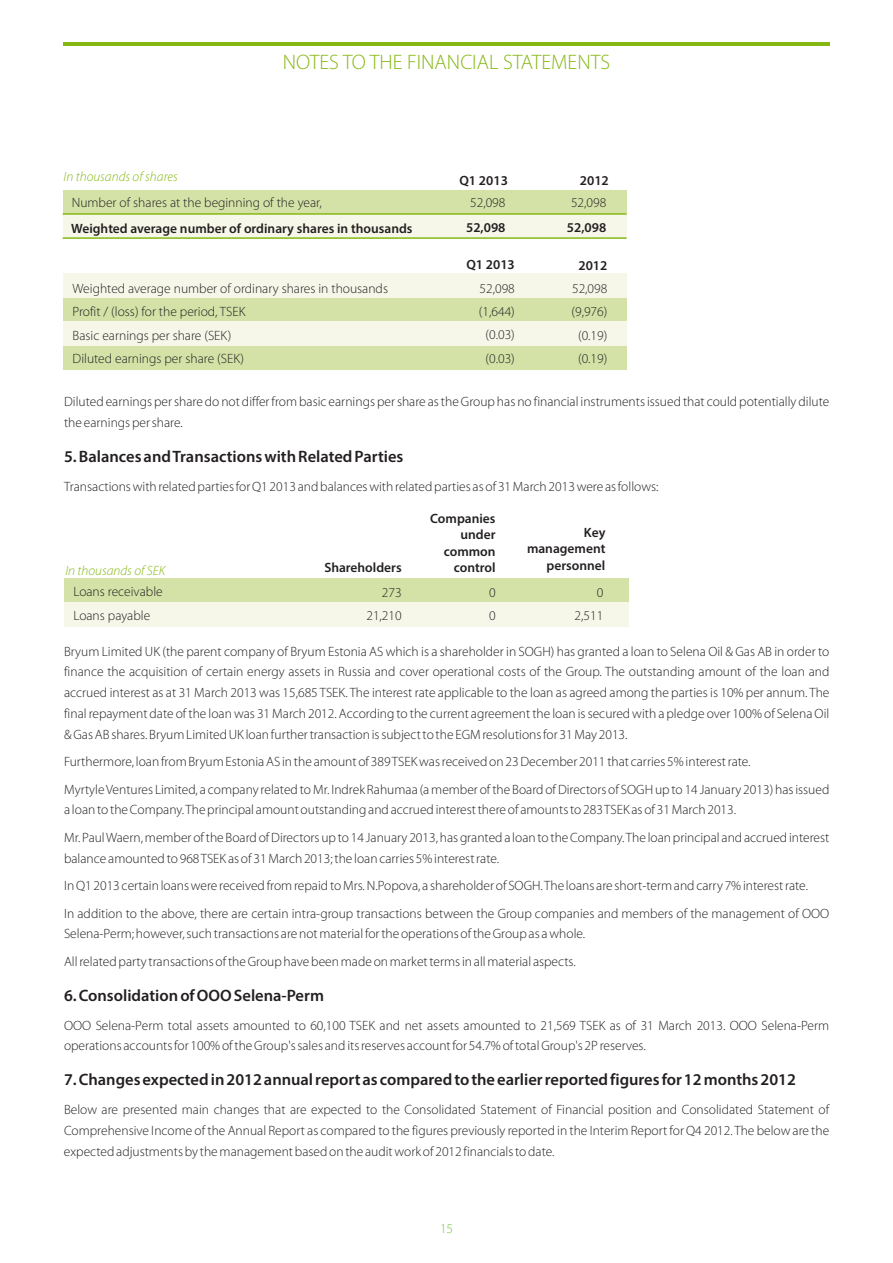
<style>
.page{position:relative;width:893px;height:1263px;background:#fff}
.page>*{position:absolute;margin:0;border:0;box-sizing:border-box;transform-origin:0 0}
.t1{font:300 21px "Myriad Pro";color:#86b814}
.t2{font:600 16.5px "Myriad Pro";color:#231f20}
.t3{font:300 13.5px/23.4px "Myriad Pro";color:#231f20}
.t4{font:600 13.5px/16.5px "Myriad Pro";color:#231f20;text-align:right}
.t5{font:italic 300 13.5px "Myriad Pro";color:#86b814}
.t6{font:300 13.5px "Myriad Pro";color:#7fc241}
</style>
<div class="page">
<hr style="left:63px;top:42px;width:766px;height:4px;background:#86b814">
<div style="left:63px;top:346px;width:563px;height:24px;background:#d4e2a8"></div>
<div style="left:63px;top:298px;width:563px;height:24px;background:#d4e2a8"></div>
<div style="left:63px;top:322px;width:563px;height:24px;background:#f6f7e9"></div>
<div style="left:63px;top:273px;width:563px;height:25px;background:#f6f7e9"></div>
<div style="left:63px;top:191px;width:563px;height:23px;background:#d4e2a8"></div>
<div style="left:63px;top:214px;width:563px;height:24px;background:#f6f7e9"></div>
<hr style="left:63px;top:237px;width:563px;height:2px;background:#86b814">
<hr style="left:63px;top:213px;width:563px;height:2px;background:#86b814">
<div style="left:64px;top:578px;width:565px;height:24px;background:#d4e2a8"></div>
<div style="left:64px;top:602px;width:565px;height:24px;background:#f6f7e9"></div>
<p class="t5" style="left:64px;top:171px;width:116px">In thousands of shares</p>
<h1 class="t1" style="left:283px;top:53px;width:329px">NOTES TO THE FINANCIAL STATEMENTS</h1>
<p class="t4" style="left:459px;top:174px;width:50px">Q1 2013</p>
<p class="t4" style="left:580px;top:174px;width:30px">2012</p>
<p class="t3" style="left:72px;top:192px;width:252px">Number of shares at the beginning of the year,</p>
<p class="t4" style="left:71px;top:221px;width:343px">Weighted average number of ordinary shares in thousands</p>
<p class="t3" style="left:73px;top:278px;width:317px">Weighted average number of ordinary shares in thousands Profit / (loss) for the period, TSEK<br>Basic earnings per share (SEK)<br>Diluted earnings per share (SEK)</p>
<p class="t3" style="left:470px;top:192px;width:37px">52,098</p>
<p class="t4" style="left:466px;top:220px;width:41px">52,098</p>
<p class="t4" style="left:466px;top:258px;width:50px">Q1 2013</p>
<p class="t3" style="left:479px;top:277px;width:37px;text-align:center">52,098 (1,644) (0.03) (0.03)</p>
<p class="t3" style="left:571px;top:192px;width:37px">52,098</p>
<p class="t4" style="left:567px;top:220px;width:41px">52,098</p>
<p class="t4" style="left:578px;top:258px;width:30px">2012</p>
<p class="t3" style="left:571px;top:278px;width:37px;text-align:center">52,098 (9,976) (0.19) (0.19)</p>
<p class="t3" style="left:64px;top:392px;width:767px;line-height:20.7px">Diluted earnings per share do not differ from basic earnings per share as the Group has no financial instruments issued that could potentially dilute the earnings per share.</p>
<p class="t2" style="left:64px;top:449px;width:341px">5. Balances and Transactions with Related Parties</p>
<p class="t3" style="left:64px;top:475px;width:596px">Transactions with related parties for Q1 2013 and balances with related parties as of 31 March 2013 were as follows:</p>
<p class="t5" style="left:65px;top:565px;width:101px">In thousands of SEK</p>
<p class="t3" style="left:74px;top:580px;width:91px;line-height:23.9px">Loans receivable<br>Loans payable</p>
<p class="t4" style="left:324px;top:561px;width:79px">Shareholders</p>
<p class="t3" style="left:366px;top:581px;width:37px;line-height:23.9px;text-align:right">273<br>21,210</p>
<p class="t4" style="left:430px;top:511px;width:67px">Companies under common control</p>
<p class="t3" style="left:489px;top:581px;width:8px;line-height:23.9px">0<br>0</p>
<p class="t4" style="left:527px;top:525px;width:80px">Key management personnel</p>
<p class="t3" style="left:575px;top:581px;width:30px;line-height:23.9px;text-align:right">0<br>2,511</p>
<p class="t3" style="left:64px;top:642px;width:767px;line-height:20.7px;text-align:justify">Bryum Limited UK (the parent company of Bryum Estonia AS which is a shareholder in SOGH) has granted a loan to Selena Oil &amp; Gas AB in order to finance the acquisition of certain energy assets in Russia and cover operational costs of the Group. The outstanding amount of the loan and accrued interest as at 31 March 2013 was 15,685 TSEK. The interest rate applicable to the loan as agreed among the parties is 10% per annum. The final repayment date of the loan was 31 March 2012. According to the current agreement the loan is secured with a pledge over 100% of Selena Oil &amp; Gas AB shares. Bryum Limited UK loan further transaction is subject to the EGM resolutions for 31 May 2013.</p>
<p class="t3" style="left:64px;top:749px;width:767px;line-height:27.6px">Furthermore, loan from Bryum Estonia AS in the amount of 389 TSEK was received on 23 December 2011 that carries 5% interest rate.<br>Myrtyle Ventures Limited, a company related to Mr. Indrek Rahumaa (a member of the Board of Directors of SOGH up to 14 January 2013) has issued</p>
<p class="t3" style="left:64px;top:797px;width:767px;line-height:27.6px">a loan to the Company. The principal amount outstanding and accrued interest there of amounts to 283 TSEK as of 31 March 2013.<br>Mr. Paul Waern, member of the Board of Directors up to 14 January 2013, has granted a loan to the Company. The loan principal and accrued interest</p>
<p class="t3" style="left:64px;top:845px;width:767px;line-height:27.6px">balance amounted to 968 TSEK as of 31 March 2013; the loan carries 5% interest rate.<br>In Q1 2013 certain loans were received from repaid to Mrs. N.Popova, a shareholder of SOGH. The loans are short-term and carry 7% interest rate.<br>In addition to the above, there are certain intra-group transactions between the Group companies and members of the management of OOO</p>
<p class="t3" style="left:64px;top:921px;width:523px;line-height:27.6px">Selena-Perm; however, such transactions are not material for the operations of the Group as a whole.<br>All related party transactions of the Group have been made on market terms in all material aspects.</p>
<p class="t2" style="left:64px;top:988px;width:261px">6. Consolidation of OOO Selena-Perm</p>
<p class="t3" style="left:64px;top:1016px;width:767px;line-height:20.7px">OOO Selena-Perm total assets amounted to 60,100 TSEK and net assets amounted to 21,569 TSEK as of 31 March 2013. OOO Selena-Perm operations accounts for 100% of the Group's sales and its reserves account for 54.7% of total Group's 2P reserves.</p>
<p class="t2" style="left:64px;top:1073px;width:733px">7. Changes expected in 2012 annual report as compared to the earlier reported figures for 12 months 2012</p>
<p class="t3" style="left:64px;top:1100px;width:767px;line-height:20.7px;text-align:justify">Below are presented main changes that are expected to the Consolidated Statement of Financial position and Consolidated Statement of Comprehensive Income of the Annual Report as compared to the figures previously reported in the Interim Report for Q4 2012. The below are the expected adjustments by the management based on the audit work of 2012 financials to date.</p>
<p class="t6" style="left:440px;top:1223px;width:15px">15</p>
</div>
